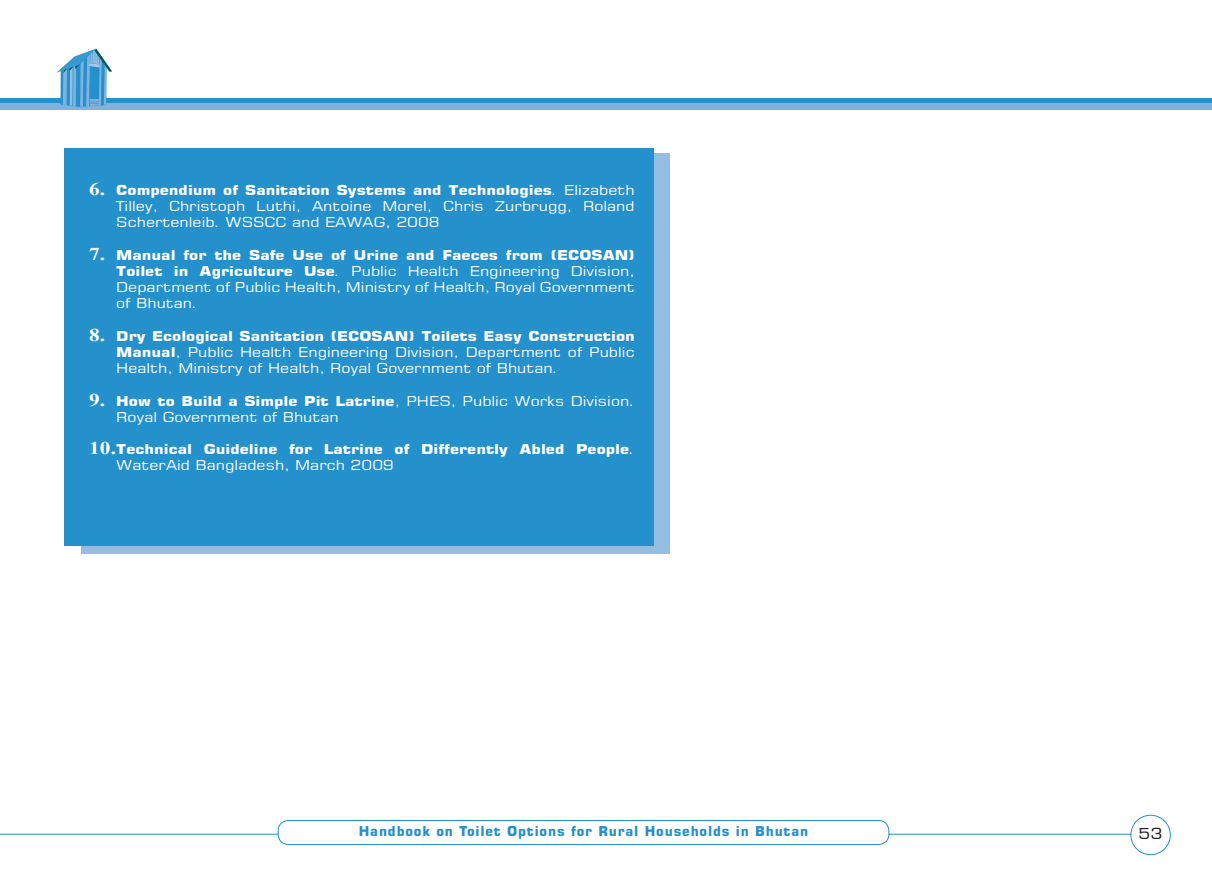
<style>
.page{position:relative;width:1212px;height:872px;background:#fff}
.page>*{position:absolute;margin:0;border:0;box-sizing:border-box;transform-origin:0 0}
.t1{font:15px "Square 721 BT";color:#231f20;scale:1.19 1}
.t2{font:13.5px/16.2px "Square 721 BT";color:#fff;text-align:justify;scale:1.19 1}
.t3{font:700 13.5px/16.2px "Square 721 BT";color:#fff;scale:1.19 1}
.t4{font:700 13.5px "Square 721 BT";letter-spacing:.06em;color:#2490cc}
.s1{font-family:"Times New Roman";font-weight:700;font-size:18px}
.s2{font-weight:700}
.s3{font-family:"Times New Roman";font-size:18px}
.s4{font-weight:400}
</style>
<div class="page">
<svg style="left:0;top:99px;width:1212px;height:5px;background:#3696cf"></svg>
<div style="left:0;top:104px;width:1212px;height:6px;background:#81b2dd"></div>
<svg style="left:56px;top:49px;width:56px;height:58px"></svg>
<div style="left:1130px;top:815px;width:41px;height:40px;border:1px solid #2490cc;border-radius:50%"></div>
<div style="left:278px;top:820px;width:611px;height:25px;border:1px solid #2490cc;border-radius:10px"></div>
<hr style="left:889px;top:834px;width:243px;height:1px;background:#2490cc">
<hr style="left:0;top:834px;width:278px;height:1px;background:#2490cc">
<div style="left:81px;top:153px;width:588px;height:400px;background:#95bde2"></div>
<div style="left:64px;top:148px;width:589px;height:398px;background:#2490cc"></div>
<p class="t2" style="left:116px;top:182px;width:437px;text-indent:-27px"><span class="s1">6.</span> <span class="s2">Compendium of Sanitation Systems and Technologies</span>. Elizabeth Tilley, Christoph Luthi, Antoine Morel, Chris Zurbrugg, Roland Schertenleib. WSSCC and EAWAG, 2008</p>
<p class="t2" style="left:116px;top:246px;width:437px;text-indent:-27px"><span class="s1">7.</span> <span class="s2">Manual for the Safe Use of Urine and Faeces from (ECOSAN)<br>Toilet in Agriculture Use</span>. Public Health Engineering Division, Department of Public Health, Ministry of Health, Royal Government of Bhutan.</p>
<p class="t2" style="left:116px;top:327px;width:437px;text-indent:-27px"><span class="s1">8.</span> <span class="s2">Dry Ecological Sanitation (ECOSAN) Toilets Easy Construction Manual</span>, Public Health Engineering Division, Department of Public Health, Ministry of Health, Royal Government of Bhutan.</p>
<p class="t2" style="left:116px;top:392px;width:437px;text-indent:-27px"><span class="s1">9.</span> <span class="s2">How to Build a Simple Pit Latrine</span>, PHES, Public Works Division.<br>Royal Government of Bhutan</p>
<p class="t3" style="left:116px;top:441px;width:437px;text-indent:-27px"><span class="s3">10.</span>Technical Guideline for Latrine of Differently Abled People<span class="s4">.<br>WaterAid Bangladesh, March 2009</span></p>
<p class="t4" style="left:359px;top:823px;width:451px">Handbook on Toilet Options for Rural Households in Bhutan</p>
<p class="t1" style="left:1138px;top:824px;width:22px">53</p>
</div>
